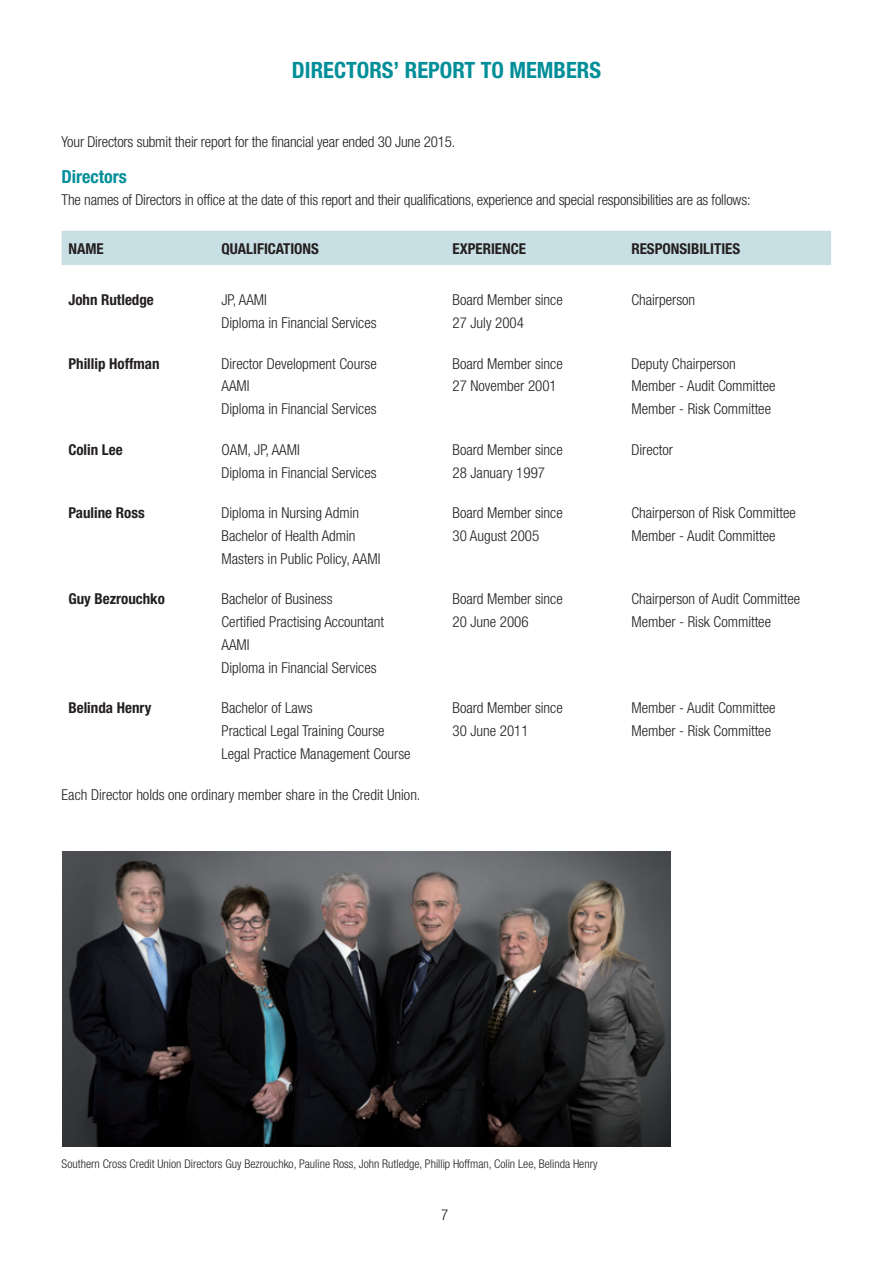
<style>
.page{position:relative;width:893px;height:1263px;background:#fff}
.page>*{position:absolute;margin:0;border:0;box-sizing:border-box;transform-origin:0 0}
.t1{font:700 condensed 22.5px "Helvetica Neue LT Std";color:#008e99}
.t2{font:700 condensed 18px "Helvetica Neue LT Std";color:#008e99}
.t3{font:300 condensed 15px/22.6px "Helvetica Neue LT Std";color:#231f20}
.t4{font:700 condensed 15px "Helvetica Neue LT Std";color:#231f20}
.t5{font:300 condensed 12px "Helvetica Neue LT Std";color:#231f20}
</style>
<div class="page">
<div style="left:62px;top:231px;width:769px;height:34px;background:#c8dfe4"></div>
<img style="left:62px;top:851px;width:609px;height:295px">
<h1 class="t1" style="left:292px;top:56px;width:233px">DI RECTORS’ REPORT TO MEM</h1>
<h1 class="t1" style="left:553px;top:56px;width:48px">BERS</h1>
<p class="t3" style="left:62px;top:130px;width:395px">Your Directors submit their report for the financial year ended 30 June 2015.</p>
<p class="t2" style="left:62px;top:166px;width:67px">Directors</p>
<p class="t3" style="left:62px;top:188px;width:690px">The names of Directors in office at the date of this report and their qualifications, experience and special responsibilities are as follows:</p>
<p class="t4" style="left:68px;top:240px;width:27px">NAME</p>
<p class="t4" style="left:221px;top:240px;width:70px">QUALI FICATIONS</p>
<p class="t4" style="left:452px;top:240px;width:74px">EXPERIENCE</p>
<p class="t4" style="left:631px;top:240px;width:39px">RESPONSI</p>
<p class="t4" style="left:691px;top:240px;width:15px">BILITIES</p>
<p class="t4" style="left:68px;top:291px;width:87px">John Rutledge</p>
<p class="t3" style="left:221px;top:288px;width:47px">JP, AAMI</p>
<p class="t3" style="left:452px;top:288px;width:112px">Board Member since</p>
<p class="t3" style="left:631px;top:288px;width:65px">Chairperson</p>
<p class="t3" style="left:221px;top:311px;width:157px">Diploma in Financial Services</p>
<p class="t3" style="left:452px;top:311px;width:73px">27 July 2004</p>
<p class="t4" style="left:68px;top:354px;width:93px">Phillip Hoffman</p>
<p class="t3" style="left:221px;top:352px;width:157px">Director Development Course</p>
<p class="t3" style="left:452px;top:352px;width:112px">Board Member since</p>
<p class="t3" style="left:631px;top:352px;width:106px">Deputy Chairperson</p>
<p class="t3" style="left:221px;top:375px;width:30px">AAMI</p>
<p class="t3" style="left:452px;top:375px;width:106px">27 November 2001</p>
<p class="t3" style="left:631px;top:375px;width:146px">Member - Audit Committee</p>
<p class="t3" style="left:221px;top:397px;width:157px">Diploma in Financial Services</p>
<p class="t3" style="left:631px;top:397px;width:141px">Member - Risk Committee</p>
<p class="t4" style="left:68px;top:440px;width:56px">Colin Lee</p>
<p class="t3" style="left:221px;top:438px;width:80px">OAM, JP, AAMI</p>
<p class="t3" style="left:452px;top:438px;width:112px">Board Member since</p>
<p class="t3" style="left:631px;top:438px;width:43px">Director</p>
<p class="t3" style="left:221px;top:461px;width:157px">Diploma in Financial Services</p>
<p class="t3" style="left:452px;top:461px;width:94px">28 January 1997</p>
<p class="t4" style="left:68px;top:504px;width:78px">Pauline Ross</p>
<p class="t3" style="left:221px;top:501px;width:139px">Diploma in Nursing Admin</p>
<p class="t3" style="left:452px;top:501px;width:112px">Board Member since</p>
<p class="t3" style="left:631px;top:501px;width:166px">Chairperson of Risk Committee</p>
<p class="t3" style="left:221px;top:524px;width:136px">Bachelor of Health Admin</p>
<p class="t3" style="left:452px;top:524px;width:88px">30 August 2005</p>
<p class="t3" style="left:631px;top:524px;width:146px">Member - Audit Committee</p>
<p class="t3" style="left:221px;top:547px;width:160px">Masters in Public Policy, AAMI</p>
<p class="t4" style="left:68px;top:590px;width:98px">Guy Bezrouchko</p>
<p class="t3" style="left:221px;top:588px;width:113px">Bachelor of Business</p>
<p class="t3" style="left:452px;top:588px;width:112px">Board Member since</p>
<p class="t3" style="left:631px;top:588px;width:170px">Chairperson of Audit Committee</p>
<p class="t3" style="left:221px;top:610px;width:164px">Certified Practising Accountant</p>
<p class="t3" style="left:452px;top:610px;width:78px">20 June 2006</p>
<p class="t3" style="left:631px;top:610px;width:141px">Member - Risk Committee</p>
<p class="t3" style="left:221px;top:633px;width:157px">AAMI<br>Diploma in Financial Services</p>
<p class="t4" style="left:68px;top:699px;width:85px">Belinda Henry</p>
<p class="t3" style="left:221px;top:696px;width:93px">Bachelor of Laws</p>
<p class="t3" style="left:452px;top:696px;width:112px">Board Member since</p>
<p class="t3" style="left:631px;top:696px;width:146px">Member - Audit Committee</p>
<p class="t3" style="left:221px;top:719px;width:165px">Practical Legal Training Course</p>
<p class="t3" style="left:452px;top:719px;width:78px">30 June 2011</p>
<p class="t3" style="left:631px;top:719px;width:141px">Member - Risk Committee</p>
<p class="t3" style="left:221px;top:742px;width:191px">Legal Practice Management Course</p>
<p class="t3" style="left:62px;top:783px;width:360px">Each Director holds one ordinary member share in the Credit Union.</p>
<p class="t5" style="left:62px;top:1156px;width:537px">Southern Cross Credit Union Directors Guy Bezrouchko, Pauline Ross, John Rutledge, Phillip Hoffman, Colin Lee, Belinda Henry</p>
<p class="t3" style="left:441px;top:1204px;width:9px">7</p>
</div>
